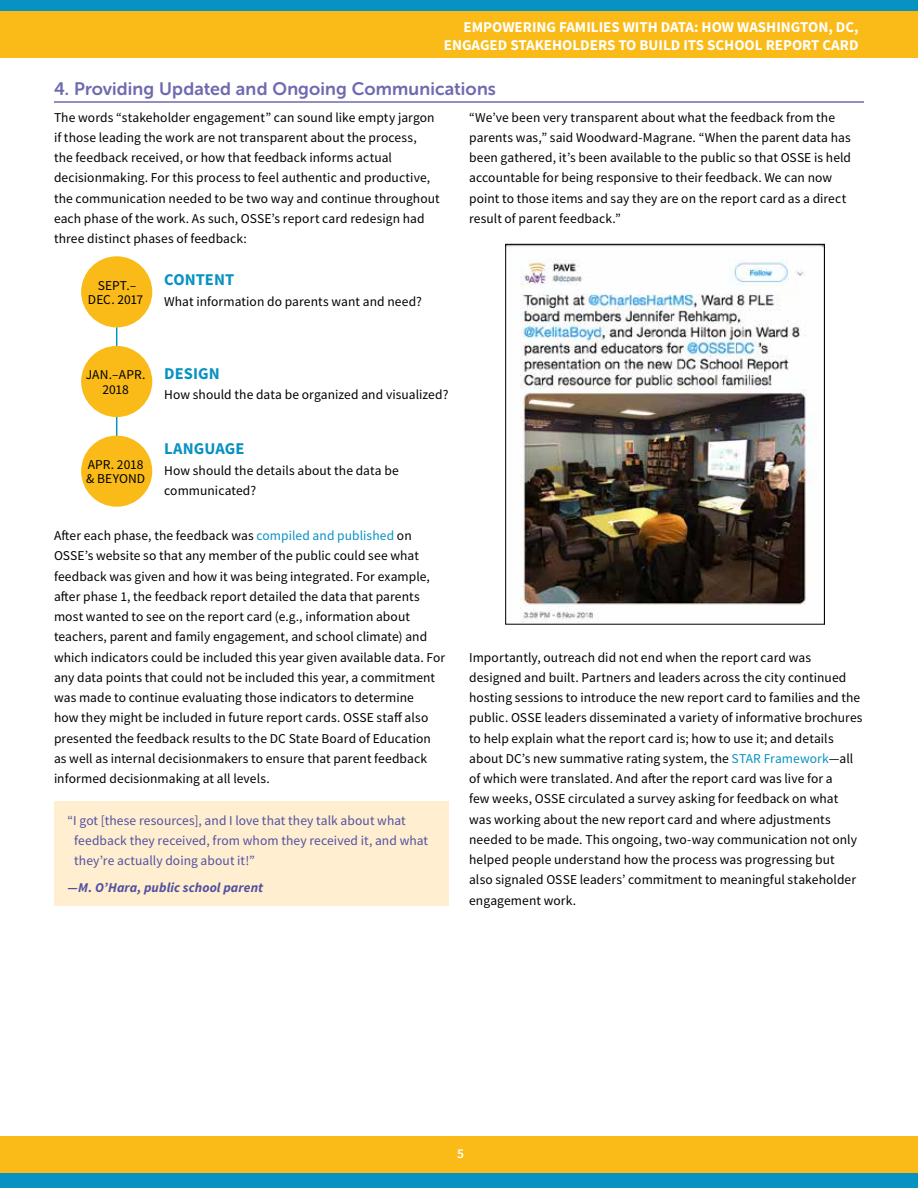
<style>
.page{position:relative;width:918px;height:1188px;background:#fff}
.page>*{position:absolute;margin:0;border:0;box-sizing:border-box;transform-origin:0 0}
.t1{font:18px "Museo Sans Rounded 700";letter-spacing:.01em;color:#6e6ab0}
.t2{font:700 16.5px "Source Sans Pro";letter-spacing:.005em;color:#0892c2}
.t3{font:700 15px/18px "Source Sans Pro";color:#fff;text-align:right}
.t4{font:13.5px/20.2px "Source Sans Pro";letter-spacing:.005em;color:#000}
.t5{font:13.5px/20.2px "Source Sans Pro";letter-spacing:.005em;color:#5251a2}
.t6{font:italic 700 13.5px "Source Sans Pro";letter-spacing:.01em;color:#5251a2}
.t7{font:600 13.5px "Source Sans Pro";color:#fff}
.s1{color:#0892c2}
</style>
<div class="page">
<div style="left:0;top:0;width:918px;height:58px;background:#fabb18"></div>
<div style="left:0;top:0;width:918px;height:11px;background:#0892c2"></div>
<div style="left:0;top:1137px;width:918px;height:47px;background:#fabb18"></div>
<div style="left:0;top:1174px;width:918px;height:14px;background:#0892c2"></div>
<hr style="left:54px;top:101px;width:810px;height:2px;background:#6e6ab0">
<div style="left:54px;top:801px;width:395px;height:105px;background:#ffeecf"></div>
<img style="left:507px;top:246px;width:316px;height:376px">
<div style="left:505px;top:244px;width:320px;height:380px;border:1px solid #000"></div>
<div style="left:81px;top:256px;width:71px;height:71px;background:#fabb18;border-radius:50%"></div>
<hr style="left:116px;top:327px;width:1px;height:135px;background:#0892c2">
<div style="left:81px;top:346px;width:71px;height:71px;background:#fabb18;border-radius:50%"></div>
<div style="left:81px;top:436px;width:71px;height:71px;background:#fabb18;border-radius:50%"></div>
<p class="t3" style="left:444px;top:18px;width:416px">EMPOWERING FAMILIES WITH DATA: HOW WASHINGTON, DC,<br>ENGAGED STAKEHOLDERS TO BUILD ITS SCHOOL REPORT CARD</p>
<h1 class="t1" style="left:54px;top:78px;width:444px">4. Providing Updated and Ongoing Communications</h1>
<p class="t4" style="left:54px;top:107px;width:387px">The words “stakeholder engagement” can sound like empty jargon if those leading the work are not transparent about the process,<br>the feedback received, or how that feedback informs actual decisionmaking. For this process to feel authentic and productive, the communication needed to be two way and continue throughout each phase of the work. As such, OSSE’s report card redesign had three distinct phases of feedback:</p>
<p class="t4" style="left:469px;top:107px;width:384px">“We’ve been very transparent about what the feedback from the parents was,” said Woodward-Magrane. “When the parent data has been gathered, it’s been available to the public so that OSSE is held accountable for being responsive to their feedback. We can now point to those items and say they are on the report card as a direct result of parent feedback.”</p>
<p class="t4" style="left:88px;top:278px;width:57px;line-height:14.2px;text-align:center">SEPT.–<br>DEC. 2017</p>
<p class="t2" style="left:164px;top:269px;width:72px">CONTENT</p>
<p class="t4" style="left:164px;top:291px;width:259px">What information do parents want and need?</p>
<p class="t4" style="left:86px;top:368px;width:61px;line-height:14.2px;text-align:center">JAN.–APR.<br>2018</p>
<p class="t4" style="left:86px;top:457px;width:61px;line-height:14.2px">APR. 2018 &amp; BEYOND</p>
<p class="t2" style="left:164px;top:362px;width:57px">DESIGN</p>
<p class="t4" style="left:164px;top:384px;width:286px">How should the data be organized and visualized?</p>
<p class="t2" style="left:164px;top:438px;width:82px">LANGUAGE</p>
<p class="t4" style="left:164px;top:460px;width:236px">How should the details about the data be communicated?</p>
<p class="t4" style="left:54px;top:525px;width:393px">After each phase, the feedback was <span class="s1">compiled and published</span> on OSSE’s website so that any member of the public could see what feedback was given and how it was being integrated. For example, after phase 1, the feedback report detailed the data that parents most wanted to see on the report card (e.g., information about teachers, parent and family engagement, and school climate) and which indicators could be included this year given available data. For any data points that could not be included this year, a commitment was made to continue evaluating those indicators to determine<br>how they might be included in future report cards. OSSE staff also presented the feedback results to the DC State Board of Education as well as internal decisionmakers to ensure that parent feedback informed decisionmaking at all levels.</p>
<p class="t5" style="left:74px;top:810px;width:355px;text-indent:-7px">“I got [these resources], and I love that they talk about what feedback they received, from whom they received it, and what they’re actually doing about it!”</p>
<p class="t6" style="left:68px;top:879px;width:197px">—M. O’Hara, public school parent</p>
<p class="t4" style="left:469px;top:647px;width:395px">Importantly, outreach did not end when the report card was designed and built. Partners and leaders across the city continued hosting sessions to introduce the new report card to families and the public. OSSE leaders disseminated a variety of informative brochures to help explain what the report card is; how to use it; and details about DC’s new summative rating system, the <span class="s1">STAR Framework</span>—all of which were translated. And after the report card was live for a<br>few weeks, OSSE circulated a survey asking for feedback on what was working about the new report card and where adjustments needed to be made. This ongoing, two-way communication not only helped people understand how the process was progressing but<br>also signaled OSSE leaders’ commitment to meaningful stakeholder engagement work.</p>
<p class="t7" style="left:457px;top:1145px;width:8px">5</p>
</div>
